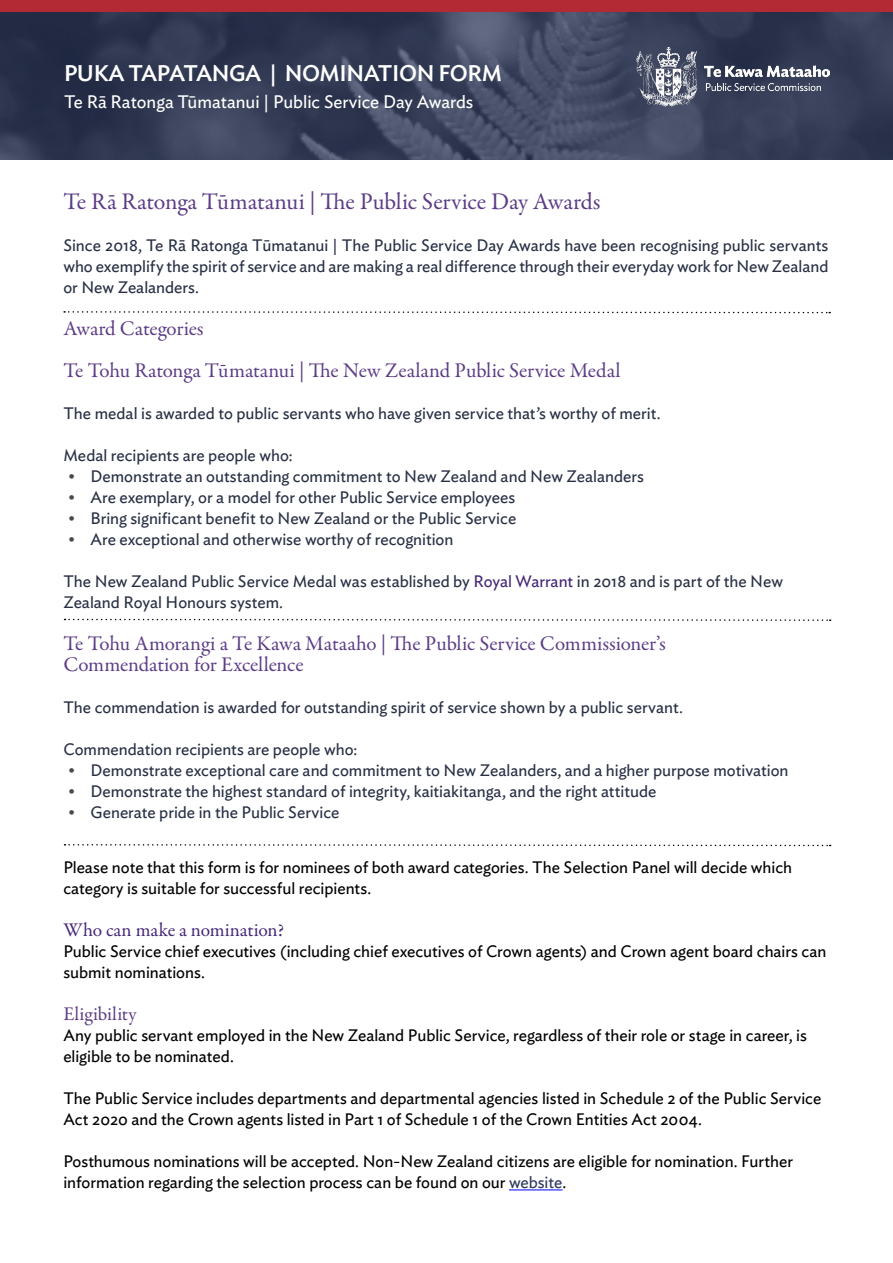
<style>
.page{position:relative;width:893px;height:1263px;background:#fff}
.page>*{position:absolute;margin:0;border:0;box-sizing:border-box;transform-origin:0 0}
.body{font:24px "Garamond Premr Pro";letter-spacing:-.005em;color:#5c3d86}
.Heading_2{font:500 22.5px "Ideal Sans";letter-spacing:-.02em;color:#fff}
.body-2{font:21px "Garamond Premr Pro";letter-spacing:-.01em;color:#5c3d86}
.body-3{font:19.5px "Garamond Premr Pro";letter-spacing:-.005em;color:#452778}
.body-4{font:19.5px "Garamond Premr Pro";letter-spacing:.01em;color:#5c3d86}
.Heading_3{font:18px "Ideal Sans";color:#fff}
.body-5{font:16.5px/21px "Ideal Sans";color:#283044;text-align:justify}
.body-6{font:16.5px/21px "Ideal Sans";color:#000}
.s1{font-family:"Futura PT";color:#4a4a49}
.s2{color:#452778}
.s3{color:#2d395f}
</style>
<div class="page">
<svg style="left:0;top:12px;width:893px;height:148px;background:#363e58"></svg>
<div style="left:0;top:0;width:893px;height:11px;background:#b32a34"></div>
<hr style="left:509px;top:1189px;width:54px;height:1px;background:#00f">
<svg style="left:64px;top:311px;width:766px;height:3px"></svg>
<svg style="left:65px;top:618px;width:766px;height:3px"></svg>
<svg style="left:65px;top:844px;width:766px;height:3px"></svg>
<img style="left:637px;top:48px;width:192px;height:58px">
<p class="Heading_2" style="left:64px;top:56px;width:439px">PUKA TAPATANGA | NOMINATION FORM</p>
<p class="Heading_3" style="left:64px;top:88px;width:411px">Te Rā Ratonga Tūmatanui | Public Service Day Awards</p>
<p class="body" style="left:63px;top:187px;width:539px">Te Rā Ratonga Tūmatanui | The Public Service Day Awards</p>
<p class="body-5" style="left:63px;top:234px;width:767px">Since 2018, Te Rā Ratonga Tūmatanui | The Public Service Day Awards have been recognising public servants who exemplify the spirit of service and are making a real difference through their everyday work for New Zealand or New Zealanders.</p>
<p class="body-2" style="left:63px;top:316px;width:142px">Award Categories</p>
<p class="body-2" style="left:63px;top:358px;width:559px">Te Tohu Ratonga Tūmatanui | The New Zealand Public Service Medal</p>
<p class="body-5" style="left:63px;top:402px;width:599px">The medal is awarded to public servants who have given service that’s worthy of merit.</p>
<p class="body-5" style="left:63px;top:444px;width:231px">Medal recipients are people who:</p>
<p class="body-5" style="left:63px;top:465px;width:582px"><span class="s1">•</span> Demonstrate an outstanding commitment to New Zealand and New Zealanders</p>
<p class="body-5" style="left:63px;top:486px;width:453px"><span class="s1">•</span> Are exemplary, or a model for other Public Service employees</p>
<p class="body-5" style="left:63px;top:507px;width:454px"><span class="s1">•</span> Bring significant benefit to New Zealand or the Public Service</p>
<p class="body-5" style="left:63px;top:528px;width:392px"><span class="s1">•</span> Are exceptional and otherwise worthy of recognition</p>
<p class="body-5" style="left:63px;top:570px;width:721px">The New Zealand Public Service Medal was established by <span class="s2">Royal Warrant</span> in 2018 and is part of the New<br>Zealand Royal Honours system.</p>
<p class="body-2" style="left:63px;top:631px;width:604px">Te Tohu Amorangi a Te Kawa Mataaho | The Public Service Commissioner’s</p>
<p class="body-2" style="left:63px;top:652px;width:242px">Commendation for Excellence</p>
<p class="body-5" style="left:63px;top:696px;width:621px">The commendation is awarded for outstanding spirit of service shown by a public servant.</p>
<p class="body-5" style="left:63px;top:738px;width:296px">Commendation recipients are people who:</p>
<p class="body-5" style="left:63px;top:759px;width:727px"><span class="s1">•</span> Demonstrate exceptional care and commitment to New Zealanders, and a higher purpose motivation</p>
<p class="body-5" style="left:63px;top:780px;width:595px"><span class="s1">•</span> Demonstrate the highest standard of integrity, kaitiakitanga, and the right attitude</p>
<p class="body-5" style="left:63px;top:801px;width:278px"><span class="s1">•</span> Generate pride in the Public Service</p>
<p class="body-6" style="left:63px;top:856px;width:730px">Please note that this form is for nominees of both award categories. The Selection Panel will decide which</p>
<p class="body-6" style="left:63px;top:877px;width:309px">category is suitable for successful recipients.</p>
<p class="body-3" style="left:63px;top:918px;width:222px">Who can make a nomination?</p>
<p class="body-6" style="left:63px;top:940px;width:765px">Public Service chief executives (including chief executives of Crown agents) and Crown agent board chairs can submit nominations.</p>
<p class="body-4" style="left:63px;top:1002px;width:75px">Eligibility</p>
<p class="body-6" style="left:63px;top:1024px;width:745px">Any public servant employed in the New Zealand Public Service, regardless of their role or stage in career, is eligible to be nominated.</p>
<p class="body-6" style="left:63px;top:1087px;width:759px">The Public Service includes departments and departmental agencies listed in Schedule 2 of the Public Service<br>Act 2020 and the Crown agents listed in Part 1 of Schedule 1 of the Crown Entities Act 2004.</p>
<p class="body-6" style="left:63px;top:1150px;width:731px">Posthumous nominations will be accepted. Non-New Zealand citizens are eligible for nomination. Further information regarding the selection process can be found on our <span class="s3">website</span>.</p>
</div>
